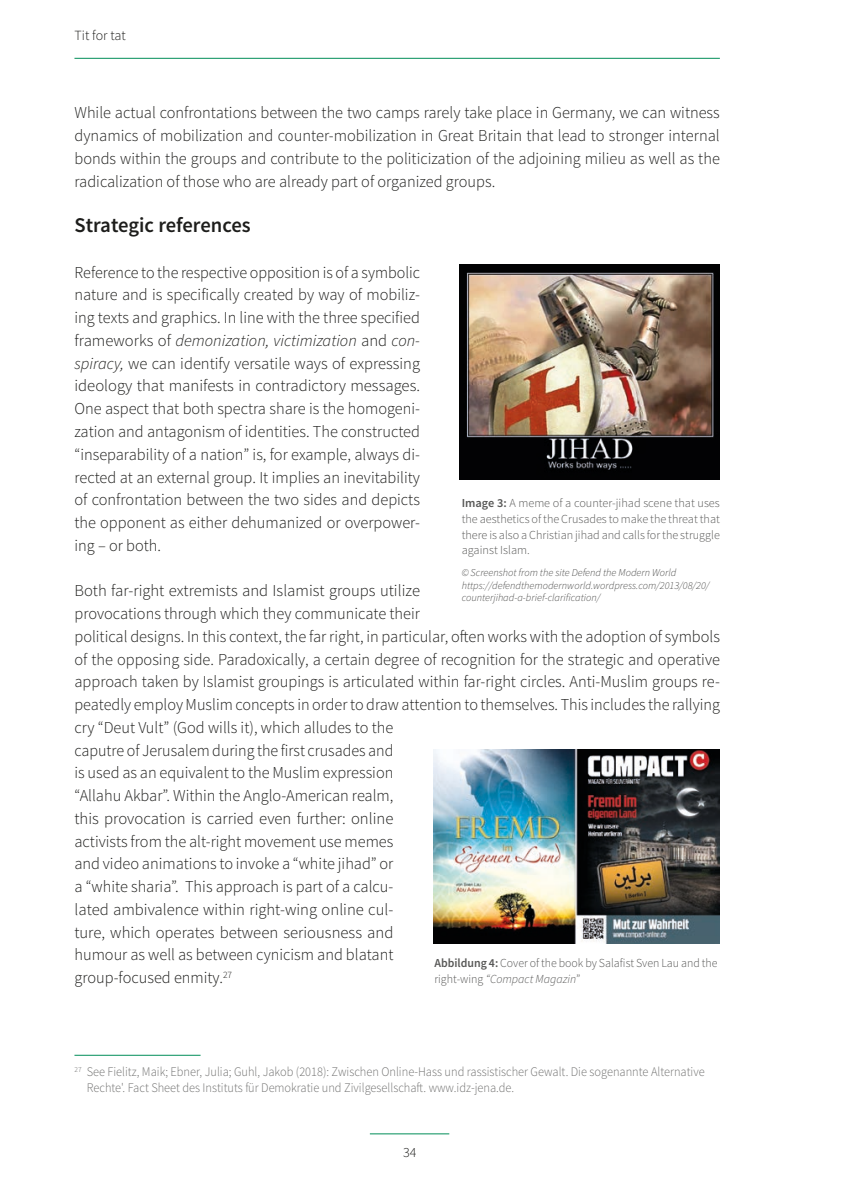
<style>
.page{position:relative;width:844px;height:1191px;background:#fff}
.page>*{position:absolute;margin:0;border:0;box-sizing:border-box;transform-origin:0 0}
.t1{font:600 21px "Source Sans Pro";color:#1d1d1b}
.t2{font:300 16.62px/22.8px "Source Sans Pro";color:#1d1d1b;text-align:justify}
.t3{font:300 16.62px/22.8px "Source Sans Pro";color:#1d1d1b;text-align:justify;scale:.96 1}
.t4{font:300 14px "Source Sans Pro";color:#1d1d1b}
.t5{font:300 13.12px/15.8px "Source Sans Pro";color:#70706f;scale:.94 1}
.t6{font:300 12.25px/15.8px "Source Sans Pro";color:#575756;text-align:justify}
.t7{font:italic 300 10.5px/12.2px "Source Sans Pro";color:#4b4b4a}
.s1{font-style:italic}
.s2{font-weight:600}
</style>
<div class="page">
<hr style="left:370px;top:1133px;width:79px;height:1px;background:#008d58">
<hr style="left:74px;top:58px;width:645px;height:1px;background:#008d58">
<hr style="left:74px;top:1055px;width:126px;height:1px;background:#008d58">
<img style="left:459px;top:264px;width:260px;height:216px">
<img style="left:433px;top:749px;width:286px;height:194px">
<p class="t4" style="left:74px;top:27px;width:53px">Tit for tat</p>
<p class="t2" style="left:74px;top:102px;width:646px">While actual confrontations between the two camps rarely take place in Germany, we can witness dynamics of mobilization and counter-mobilization in Great Britain that lead to stronger internal bonds within the groups and contribute to the politicization of the adjoining milieu as well as the radicalization of those who are already part of organized groups.</p>
<p class="t1" style="left:74px;top:212px;width:178px">Strategic references</p>
<p class="t3" style="left:74px;top:261px;width:361px">Reference to the respective opposition is of a symbolic nature and is specifically created by way of mobiliz&shy;ing texts and graphics. In line with the three specified frameworks of <span class="s1">demonization, victimization</span> and <span class="s1">con&shy;spiracy,</span> we can identify versatile ways of expressing ideology that manifests in contradictory messages.<br>One aspect that both spectra share is the homogeni&shy;zation and antagonism of identities. The constructed “inseparability of a nation” is, for example, always di&shy;rected at an external group. It implies an inevitability of confrontation between the two sides and depicts the opponent as either dehumanized or overpower&shy;ing – or both.</p>
<p class="t2" style="left:74px;top:579px;width:646px;text-align:left">Both far-right extremists and Islamist groups utilize<br>provocations through which they communicate their<br>political designs. In this context, the far right, in particular, often works with the adoption of symbols of the opposing side. Paradoxically, a certain degree of recognition for the strategic and operative approach taken by Islamist groupings is articulated within far-right circles. Anti-Muslim groups re&shy;peatedly employ Muslim concepts in order to draw attention to themselves. This includes the rallying cry “Deut Vult” (God wills it), which alludes to the<br>caputre of Jerusalem during the first crusades and<br>is used as an equivalent to the Muslim expression<br>“Allahu Akbar”. Within the Anglo-American realm,<br>this provocation is carried even further: online<br>activists from the alt-right movement use memes<br>and video animations to invoke a “white jihad” or<br>a “white sharia”. This approach is part of a calcu-<br>lated ambivalence within right-wing online cul-<br>ture, which operates between seriousness and<br>humour as well as between cynicism and blatant<br>group-focused enmity.<sup>27</sup></p>
<p class="t6" style="left:461px;top:495px;width:259px"><span class="s2">Image 3:</span> A meme of a counter-jihad scene that uses the aesthetics of the Crusades to make the threat that there is also a Christian jihad and calls for the struggle against Islam.</p>
<p class="t7" style="left:461px;top:567px;width:249px">© Screenshot from the site Defend the Modern World https://defendthemodernworld.wordpress.com/2013/08/20/ counterjihad-a-brief-clarification/</p>
<p class="t6" style="left:434px;top:955px;width:284px"><span class="s2">Abbildung 4:</span> Cover of the book by Salafist Sven Lau and the right-wing <span class="s1">“Compact Magazin</span>”</p>
<p class="t5" style="left:87px;top:1063px;width:658px;text-indent:-12px"><sup>27</sup> See Fielitz, Maik; Ebner, Julia; Guhl, Jakob (2018): Zwischen Online-Hass und rassistischer Gewalt. Die sogenannte Alternative<br>Rechte'. Fact Sheet des Instituts für Demokratie und Zivilgesellschaft. www.idz-jena.de.</p>
<p class="t4" style="left:403px;top:1143px;width:15px">34</p>
</div>
